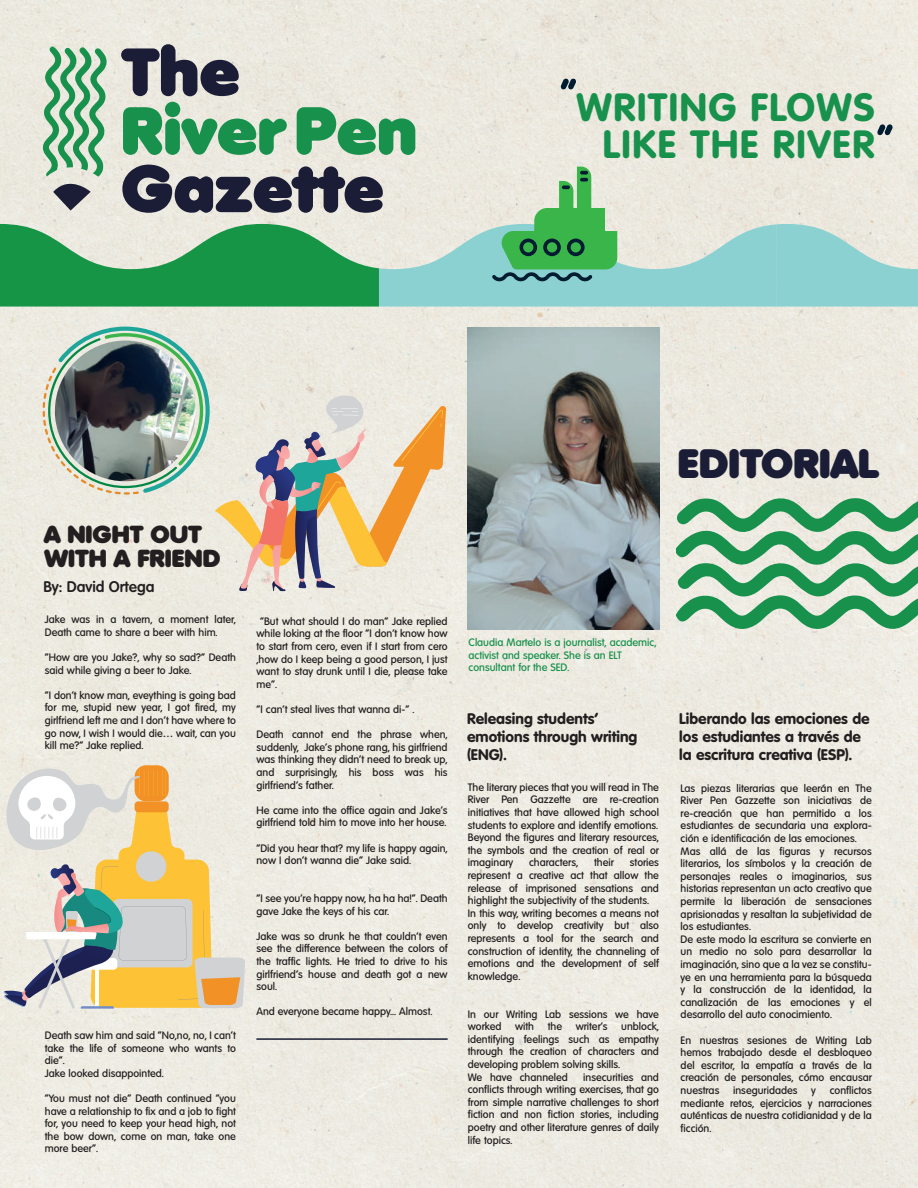
<style>
.page{position:relative;width:918px;height:1188px;background:#edebe1}
.page>*{position:absolute;margin:0;border:0;box-sizing:border-box;transform-origin:0 0}
.t1{font:900 65.25px "Volkswagen Serial";color:#1a1d35}
.t2{font:900 65.25px "Volkswagen Serial";color:#17914c}
.t3{font:900 39.9px "Volkswagen Serial";color:#1a1d35}
.t4{font:800 38.4px/37px "Volkswagen Serial";letter-spacing:.04em;color:#17914c;text-align:right}
.t5{font:900 24px/24px "Volkswagen Serial";color:#231f20}
.t6{font:800 15px/18px "Volkswagen Serial";color:#231f20}
.t7{font:700 15px "Volkswagen Serial";color:#231f20}
.t8{font:500 10.5px/12.6px "Volkswagen Serial";color:#231f20}
.t9{font:500 10.5px/12.6px "Volkswagen Serial";color:#17914c}
</style>
<div class="page">
<hr style="left:256px;top:1038px;width:192px;height:2px;background:#1a1d35">
<svg style="left:43px;top:327px;width:403px;height:264px;background:#ded7c4"></svg>
<div style="left:135px;top:765px;width:34px;height:36px;background:#f29125;border-radius:11px"></div>
<svg style="left:4px;top:767px;width:241px;height:242px;background:#ddd0af"></svg>
<img style="left:55px;top:341px;width:141px;height:140px;border-radius:70px">
<img style="left:467px;top:327px;width:193px;height:303px">
<svg style="left:676px;top:495px;width:242px;height:136px;background:#8dc29e"></svg>
<svg style="left:0;top:46px;width:918px;height:261px;background:#c2d9c6"></svg>
<h1 class="t1" style="left:122px;top:26px;width:120px">The</h1>
<h1 class="t2" style="left:121px;top:85px;width:298px">RiverPen</h1>
<h3 class="t4" style="left:577px;top:87px;width:300px">WRITING FLOWS<br>LIKE THE RIVER</h3>
<h1 class="t1" style="left:121px;top:143px;width:264px">Gazette</h1>
<h3 class="t5" style="left:44px;top:521px;width:178px">A NIGHT OUT<br>WITH A FRIEND</h3>
<h3 class="t7" style="left:43px;top:576px;width:113px">By: David Ortega</h3>
<p class="t8" style="left:45px;top:613px;width:193px">Jake was in a tavern, a moment later,<br>Death came to share a beer with him.</p>
<p class="t8" style="left:45px;top:651px;width:193px">"How are you Jake?, why so sad?” Death said while giving a beer to Jake.</p>
<p class="t8" style="left:45px;top:688px;width:193px;text-align:justify">“I don't know man, eveything is going bad for me, stupid new year, I got fired, my girlfriend left me and I don't have where to go now, I wish I would die… wait, can you kill me?" Jake replied.</p>
<p class="t8" style="left:45px;top:1029px;width:193px">Death saw him and said "No,no, no, I can't take the life of someone who wants to die”.<br>Jake looked disappointed.</p>
<p class="t8" style="left:45px;top:1092px;width:193px;text-align:justify">“You must not die” Death continued “you have a relationship to fix and a job to fight for, you need to keep your head high, not the bow down, come on man, take one more beer".</p>
<h2 class="t3" style="left:678px;top:436px;width:202px">EDITORIAL</h2>
<p class="t8" style="left:256px;top:614px;width:193px;text-align:justify;text-indent:4px">"But what should I do man” Jake replied while loking at the floor “I don’t know how to start from cero, even if I start from cero ,how do I keep being a good person, I just want to stay drunk until I die, please take me".</p>
<p class="t8" style="left:256px;top:702px;width:160px">"I can't steal lives that wanna di-" .</p>
<p class="t8" style="left:256px;top:728px;width:193px;text-align:justify">Death cannot end the phrase when, suddenly, Jake’s phone rang, his girlfriend was thinking they didn't need to break up, and surprisingly, his boss was his girlfriend’s father.</p>
<p class="t8" style="left:256px;top:803px;width:193px">He came into the office again and Jake’s girlfriend told him to move into her house.</p>
<p class="t8" style="left:256px;top:841px;width:193px">"Did you hear that? my life is happy again, now I don't wanna die" Jake said.</p>
<p class="t8" style="left:256px;top:891px;width:193px">"I see you're happy now, ha ha ha!". Death gave Jake the keys of his car.</p>
<p class="t8" style="left:256px;top:929px;width:193px;text-align:justify">Jake was so drunk he that couldn’t even see the difference between the colors of the traffic lights. He tried to drive to his girlfriend's house and death got a new soul.</p>
<p class="t8" style="left:256px;top:1005px;width:177px">And everyone became happy... Almost.</p>
<p class="t9" style="left:469px;top:636px;width:189px">Claudia Martelo is a journalist, academic, activist and speaker. She is an ELT consultant for the SED.</p>
<h3 class="t6" style="left:467px;top:709px;width:172px">Releasing students’ emotions through writing (ENG).</h3>
<p class="t8" style="left:468px;top:780px;width:193px;text-align:justify">The literary pieces that you will read in The River Pen Gazzette are re-creation initiatives that have allowed high school students to explore and identify emotions.<br>Beyond the figures and literary resources, the symbols and the creation of real or imaginary</p>
<p class="t8" style="left:529px;top:856px;width:50px">characters,</p>
<p class="t8" style="left:594px;top:856px;width:21px">their</p>
<p class="t8" style="left:468px;top:856px;width:193px;text-indent:162px">stories represent a creative act that allow the release of imprisoned sensations and highlight the subjectivity of the students.<br>In this way, writing becomes a means not only to develop creativity but also represents a tool for the search and construction of identity, the channeling of emotions and the development of self knowledge.</p>
<p class="t8" style="left:468px;top:1007px;width:193px">In our Writing Lab sessions we have worked</p>
<p class="t8" style="left:468px;top:1020px;width:193px;text-indent:153px">unblock, identifying feelings such as empathy through the creation of characters and developing problem solving skills.<br>We have channeled</p>
<p class="t8" style="left:515px;top:1020px;width:21px">with</p>
<p class="t8" style="left:548px;top:1020px;width:16px">the</p>
<p class="t8" style="left:576px;top:1020px;width:34px">writer’s</p>
<p class="t8" style="left:468px;top:1070px;width:193px;text-align:justify;text-indent:115px">insecurities and conflicts through writing exercises, that go from simple narrative challenges to short fiction and non fiction stories, including poetry and other literature genres of daily life topics.</p>
<h3 class="t6" style="left:679px;top:709px;width:192px">Liberando las emociones de los estudiantes a través de la escritura creativa (ESP).</h3>
<p class="t8" style="left:681px;top:781px;width:193px">Las piezas literarias que leerán en The River Pen Gazzette son iniciativas de re-creación que han permitido a los estudiantes de secundaria una explora&shy;ción e identificación de las emociones.<br>Mas allá de las figuras y recursos literarios, los símbolos y la creación de personajes reales o imaginarios, sus historias representan un acto creativo que permite la liberación de sensaciones aprisionadas y resaltan la subjetividad de los estudiantes.<br>De este modo la escritura se convierte en un medio no solo para desarrollar la imaginación, sino que a la vez se constitu&shy;ye en una herramienta para la búsqueda y la construcción de la identidad, la canalización de las emociones y el desarrollo del auto conocimiento.</p>
<p class="t8" style="left:681px;top:1033px;width:193px;text-align:justify">En nuestras sesiones de Writing Lab hemos trabajado desde el desbloqueo del escritor, la empatía a través de la creación de personales, cómo encausar nuestras</p>
<p class="t8" style="left:681px;top:1084px;width:193px;text-align:justify;text-indent:149px">conflictos mediante retos, ejercicios y narraciones auténticas de nuestra cotidianidad y de la ficción.</p>
<p class="t8" style="left:733px;top:1084px;width:66px">inseguridades</p>
<p class="t8" style="left:811px;top:1084px;width:6px">y</p>
</div>
